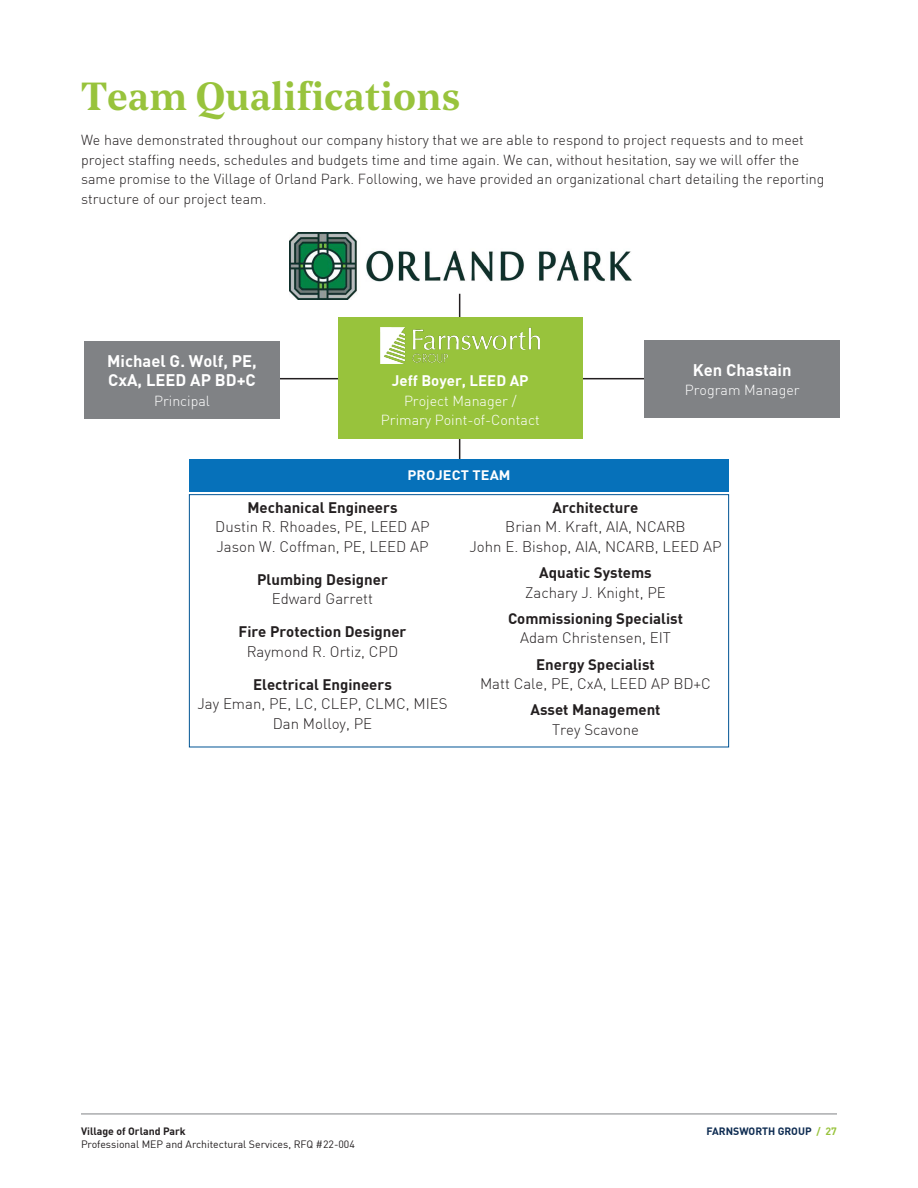
<style>
.page{position:relative;width:918px;height:1188px;background:#fff}
.page>*{position:absolute;margin:0;border:0;box-sizing:border-box;transform-origin:0 0}
.Section_Header_-_gre{font:600 39px "Noe Text";color:#98c33c}
.Body_Copy{font:700 16.5px/19.5px "DINOT";color:#fff}
.Body_Copy-2{font:300 15px/19.5px "DINOT";color:#231f20;text-align:center}
.Body_Copy-3{font:700 15px/19.5px "DINOT";color:#231f20;text-align:center}
.Body_Copy-4{font:700 15px "DINOT";color:#fff}
.Body_Copy-5{font:300 14.25px/19.5px "DINOT";color:#231f20}
.Body_Copy-6{font:300 14.25px/19.5px "DINOT";color:#fff;text-align:center}
.Body_Copy-7{font:700 13.5px "DINOT";letter-spacing:.01em;color:#fff;scale:1.06 1}
.t1{font:10.5px "DINOT";color:#231f20}
.t2{font:700 10.5px "DINOT";color:#231f20}
.t3{font:700 10.5px "DINOT";color:#0d2b51}
.s1{font-weight:700}
.s2{font-weight:300}
.s3{color:#98c33c}
</style>
<div class="page">
<hr style="left:81px;top:1114px;width:756px;height:1px;background:#808285">
<img style="left:290px;top:232px;width:341px;height:68px">
<hr style="left:246px;top:378px;width:455px;height:1px;background:#231f20">
<hr style="left:459px;top:294px;width:1px;height:168px;background:#231f20">
<div style="left:338px;top:317px;width:244px;height:122px;background:#98c33c"></div>
<div style="left:189px;top:459px;width:540px;height:32px;background:#0671ba"></div>
<div style="left:189px;top:494px;width:540px;height:253px;border:1px solid #015494"></div>
<div style="left:84px;top:341px;width:196px;height:78px;background:#808285"></div>
<div style="left:645px;top:341px;width:195px;height:77px;background:#808285"></div>
<img style="left:381px;top:328px;width:159px;height:35px">
<p class="Section_Header_-_gre" style="left:81px;top:67px;width:381px">Team Qualifications</p>
<p class="Body_Copy-5" style="left:81px;top:129px;width:745px">We have demonstrated throughout our company history that we are able to respond to project requests and to meet project staffing needs, schedules and budgets time and time again. We can, without hesitation, say we will offer the same promise to the Village of Orland Park. Following, we have provided an organizational chart detailing the reporting structure of our project team.</p>
<p class="Body_Copy" style="left:107px;top:350px;width:151px">Michael G. Wolf, PE,<br>CxA, LEED AP BD+C</p>
<p class="Body_Copy-6" style="left:154px;top:390px;width:58px">Principal</p>
<p class="Body_Copy-4" style="left:392px;top:369px;width:138px">Jeff Boyer, LEED AP</p>
<p class="Body_Copy-6" style="left:381px;top:390px;width:160px">Project Manager /<br>Primary Point-of-Contact</p>
<p class="Body_Copy" style="left:693px;top:359px;width:100px">Ken Chastain</p>
<p class="Body_Copy-6" style="left:685px;top:379px;width:117px">Program Manager</p>
<p class="Body_Copy-7" style="left:407px;top:465px;width:99px">PROJECT TEAM</p>
<p class="Body_Copy-2" style="left:215px;top:496px;width:216px"><span class="s1">Mechanical Engineers<br></span>Dustin R. Rhoades, PE, LEED AP</p>
<p class="Body_Copy-2" style="left:216px;top:535px;width:214px">Jason W. Coffman, PE, LEED AP</p>
<p class="Body_Copy-3" style="left:257px;top:568px;width:132px">Plumbing Designer<br><span class="s2">Edward Garrett</span></p>
<p class="Body_Copy-3" style="left:239px;top:621px;width:169px">Fire Protection Designer<br><span class="s2">Raymond R. Ortiz, CPD</span></p>
<p class="Body_Copy-2" style="left:197px;top:673px;width:252px"><span class="s1">Electrical Engineers<br></span>Jay Eman, PE, LC, CLEP, CLMC, MIES</p>
<p class="Body_Copy-2" style="left:273px;top:712px;width:101px">Dan Molloy, PE</p>
<p class="Body_Copy-2" style="left:505px;top:496px;width:182px"><span class="s1">Architecture<br></span>Brian M. Kraft, AIA, NCARB</p>
<p class="Body_Copy-2" style="left:469px;top:535px;width:254px">John E. Bishop, AIA, NCARB, LEED AP</p>
<p class="Body_Copy-2" style="left:525px;top:562px;width:142px"><span class="s1">Aquatic Systems<br></span>Zachary J. Knight, PE</p>
<p class="Body_Copy-3" style="left:508px;top:607px;width:176px">Commissioning Specialist<br><span class="s2">Adam Christensen, EIT</span></p>
<p class="Body_Copy-2" style="left:480px;top:653px;width:232px"><span class="s1">Energy Specialist<br></span>Matt Cale, PE, CxA, LEED AP BD+C</p>
<p class="Body_Copy-3" style="left:530px;top:699px;width:132px">Asset Management<br><span class="s2">Trey Scavone</span></p>
<p class="t2" style="left:81px;top:1123px;width:106px">Village of Orland Park</p>
<p class="t1" style="left:81px;top:1136px;width:275px">Professional MEP and Architectural Services, RFQ #22-004</p>
<p class="t3" style="left:707px;top:1123px;width:132px">FARNSWORTH GROUP <span class="s3">/ 27</span></p>
</div>
